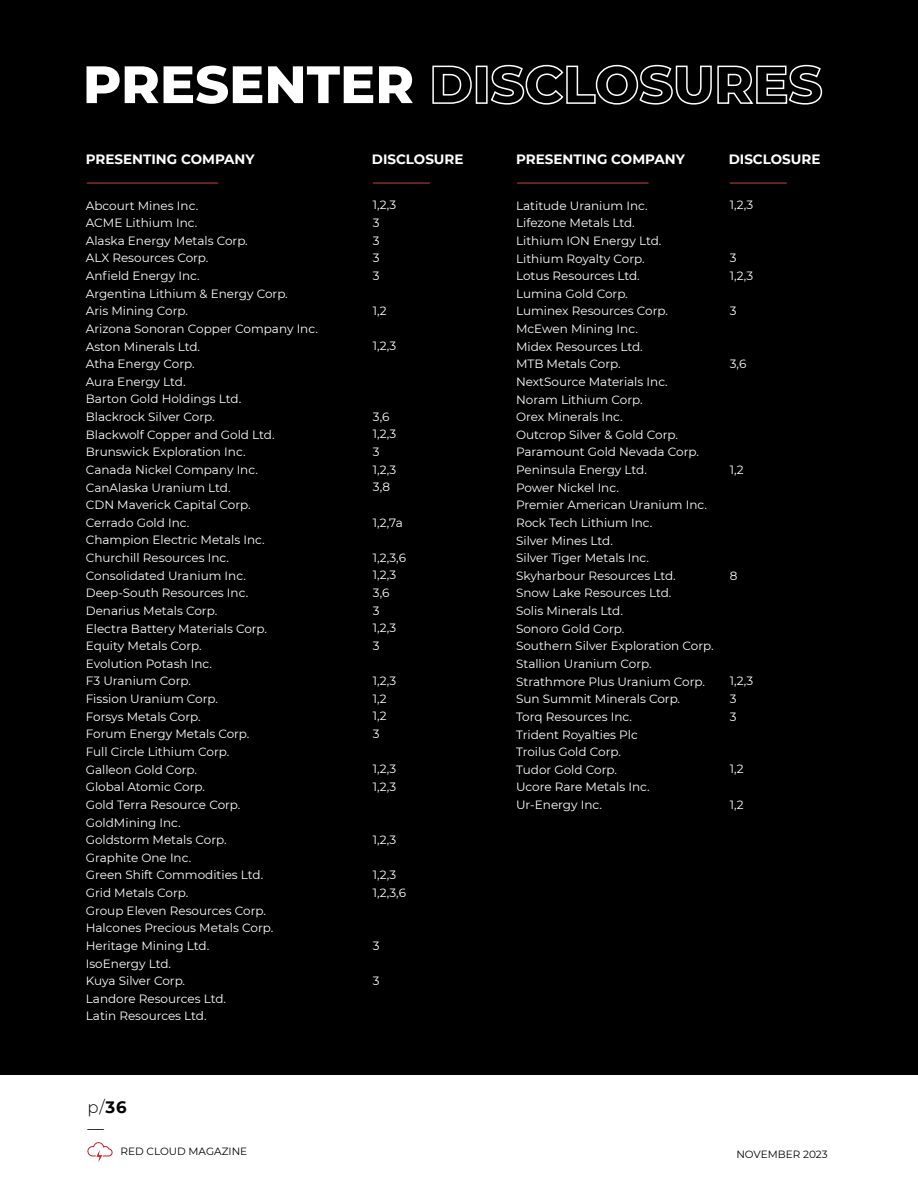
<style>
.page{position:relative;width:918px;height:1188px;background:#fff}
.page>*{position:absolute;margin:0;border:0;box-sizing:border-box;transform-origin:0 0}
.t1{font:800 52.5px "Montserrat";color:#fff}
.t2{font:300 16.5px/21px "Montserrat";color:#000}
.t3{font:700 13.5px "Montserrat";color:#fff}
.t4{font:12px/17.7px "Montserrat";color:#fff}
.t5{font:10.5px "Montserrat";color:#000}
.s1{font-weight:700}
.s2{font-weight:400}
</style>
<div class="page">
<svg style="left:87px;top:1142px;width:26px;height:20px"></svg>
<div style="left:0;top:0;width:918px;height:1075px;background:#000"></div>
<hr style="left:87px;top:182px;width:131px;height:2px;background:#832b29">
<hr style="left:373px;top:182px;width:57px;height:2px;background:#832b29">
<hr style="left:517px;top:182px;width:132px;height:2px;background:#832b29">
<hr style="left:730px;top:182px;width:57px;height:2px;background:#832b29">
<h1 class="t1" style="left:83px;top:46px;width:741px">PRESENTER DISCLOSURES</h1>
<p class="t3" style="left:86px;top:150px;width:170px">PRESENTING COMPANY</p>
<p class="t3" style="left:372px;top:150px;width:93px">DISCLOSURE</p>
<p class="t3" style="left:516px;top:150px;width:170px">PRESENTING COMPANY</p>
<p class="t3" style="left:729px;top:150px;width:93px">DISCLOSURE</p>
<p class="t4" style="left:86px;top:196px;width:234px">Abcourt Mines Inc.<br>ACME Lithium Inc.<br>Alaska Energy Metals Corp.<br>ALX Resources Corp.<br>Anfield Energy Inc.<br>Argentina Lithium &amp; Energy Corp.<br>Aris Mining Corp.<br>Arizona Sonoran Copper Company Inc.<br>Aston Minerals Ltd.<br>Atha Energy Corp.<br>Aura Energy Ltd.<br>Barton Gold Holdings Ltd.<br>Blackrock Silver Corp.<br>Blackwolf Copper and Gold Ltd.<br>Brunswick Exploration Inc.<br>Canada Nickel Company Inc.<br>CanAlaska Uranium Ltd.<br>CDN Maverick Capital Corp.<br>Cerrado Gold Inc.<br>Champion Electric Metals Inc.<br>Churchill Resources Inc.<br>Consolidated Uranium Inc.<br>Deep-South Resources Inc.<br>Denarius Metals Corp.<br>Electra Battery Materials Corp.<br>Equity Metals Corp.<br>Evolution Potash Inc.<br>F3 Uranium Corp.<br>Fission Uranium Corp.<br>Forsys Metals Corp.<br>Forum Energy Metals Corp.<br>Full Circle Lithium Corp.<br>Galleon Gold Corp.<br>Global Atomic Corp.<br>Gold Terra Resource Corp.<br>GoldMining Inc.<br>Goldstorm Metals Corp.<br>Graphite One Inc.<br>Green Shift Commodities Ltd.<br>Grid Metals Corp.<br>Group Eleven Resources Corp.<br>Halcones Precious Metals Corp.<br>Heritage Mining Ltd.<br>IsoEnergy Ltd.<br>Kuya Silver Corp.<br>Landore Resources Ltd.<br>Latin Resources Ltd.</p>
<p class="t4" style="left:516px;top:196px;width:199px">Latitude Uranium Inc.<br>Lifezone Metals Ltd.<br>Lithium ION Energy Ltd.<br>Lithium Royalty Corp.<br>Lotus Resources Ltd.<br>Lumina Gold Corp.<br>Luminex Resources Corp.<br>McEwen Mining Inc.<br>Midex Resources Ltd.<br>MTB Metals Corp.<br>NextSource Materials Inc.<br>Noram Lithium Corp.<br>Orex Minerals Inc.<br>Outcrop Silver &amp; Gold Corp.<br>Paramount Gold Nevada Corp.<br>Peninsula Energy Ltd.<br>Power Nickel Inc.<br>Premier American Uranium Inc.<br>Rock Tech Lithium Inc.<br>Silver Mines Ltd.<br>Silver Tiger Metals Inc.<br>Skyharbour Resources Ltd.<br>Snow Lake Resources Ltd.<br>Solis Minerals Ltd.<br>Sonoro Gold Corp.<br>Southern Silver Exploration Corp.<br>Stallion Uranium Corp.<br>Strathmore Plus Uranium Corp.<br>Sun Summit Minerals Corp.<br>Torq Resources Inc.<br>Trident Royalties Plc<br>Troilus Gold Corp.<br>Tudor Gold Corp.<br>Ucore Rare Metals Inc.<br>Ur-Energy Inc.</p>
<p class="t4" style="left:373px;top:196px;width:25px">1,2,3<br>3<br>3<br>3<br>3</p>
<p class="t4" style="left:373px;top:301px;width:15px">1,2</p>
<p class="t4" style="left:373px;top:337px;width:25px">1,2,3</p>
<p class="t4" style="left:373px;top:407px;width:25px">3,6<br>1,2,3<br>3<br>1,2,3<br>3,8</p>
<p class="t4" style="left:373px;top:513px;width:32px">1,2,7a</p>
<p class="t4" style="left:373px;top:548px;width:35px">1,2,3,6<br>1,2,3<br>3,6<br>3<br>1,2,3<br>3</p>
<p class="t4" style="left:373px;top:672px;width:25px">1,2,3<br>1,2<br>1,2<br>3</p>
<p class="t4" style="left:373px;top:760px;width:25px">1,2,3<br>1,2,3</p>
<p class="t4" style="left:373px;top:830px;width:25px">1,2,3</p>
<p class="t4" style="left:373px;top:866px;width:35px">1,2,3<br>1,2,3,6</p>
<p class="t4" style="left:373px;top:936px;width:8px">3</p>
<p class="t4" style="left:373px;top:971px;width:8px">3</p>
<p class="t4" style="left:730px;top:196px;width:25px">1,2,3</p>
<p class="t4" style="left:730px;top:249px;width:25px">3<br>1,2,3</p>
<p class="t4" style="left:730px;top:302px;width:8px">3</p>
<p class="t4" style="left:730px;top:354px;width:18px">3,6</p>
<p class="t4" style="left:730px;top:460px;width:15px">1,2</p>
<p class="t4" style="left:730px;top:566px;width:9px">8</p>
<p class="t4" style="left:730px;top:672px;width:25px">1,2,3<br>3<br>3</p>
<p class="t4" style="left:730px;top:760px;width:15px">1,2</p>
<p class="t4" style="left:730px;top:795px;width:15px">1,2</p>
<h2 class="t2" style="left:87px;top:1096px;width:41px">p/<span class="s1">36 </span><span class="s2">—</span></h2>
<p class="t5" style="left:120px;top:1144px;width:128px">RED CLOUD MAGAZINE</p>
<p class="t5" style="left:736px;top:1147px;width:93px">NOVEMBER 2023</p>
</div>
